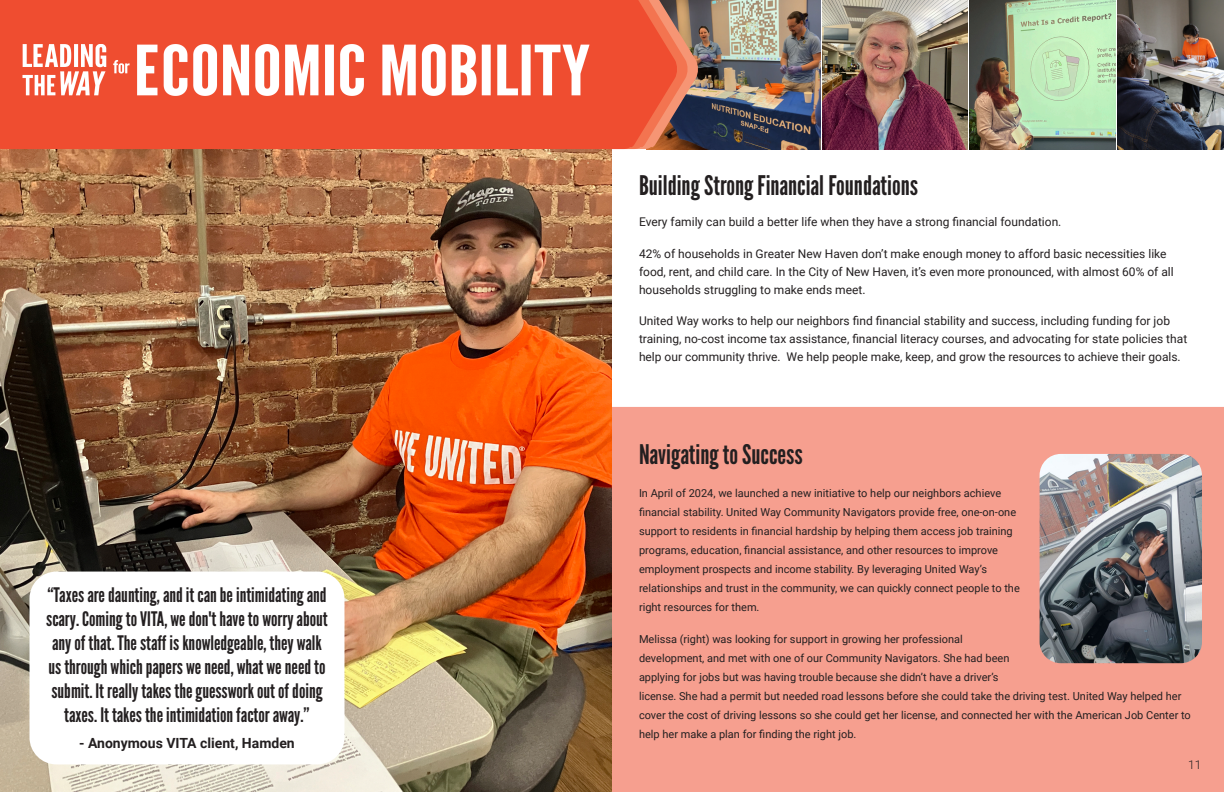
<style>
.page{position:relative;width:1224px;height:792px;background:#fff}
.page>*{position:absolute;margin:0;border:0;box-sizing:border-box;transform-origin:0 0}
.t1{font:27px "League Gothic";color:#231f20}
.t2{font:20px/24px "League Gothic";color:#231f20;text-align:center}
.t3{font:700 14px "Roboto";color:#231f20}
.t4{font:12px/18px "Roboto";color:#231f20}
.t5{font:300 12px "Roboto";color:#231f20}
.t6{font:11px/19px "Roboto";color:#231f20}
</style>
<div class="page">
<img style="left:699px;top:0;width:121px;height:149px">
<div style="left:612px;top:407px;width:612px;height:385px;background:#f69f8f"></div>
<img style="left:1118px;top:0;width:106px;height:149px">
<img style="left:822px;top:0;width:146px;height:149px">
<img style="left:0;top:149px;width:612px;height:643px">
<div style="left:0;top:0;width:580px;height:149px;background:#ef4d30"></div>
<svg style="left:580px;top:0;width:119px;height:149px"></svg>
<img style="left:22px;top:44px;width:568px;height:52px">
<img style="left:970px;top:0;width:146px;height:149px">
<div style="left:30px;top:572px;width:315px;height:192px;background:#fff;border-radius:27px"></div>
<img style="left:1040px;top:454px;width:162px;height:209px">
<p class="t2" style="left:46px;top:583px;width:283px">“Taxes are daunting, and it can be intimidating and scary. Coming to VITA, we don't have to worry about any of that. The staff is knowledgeable, they walk us through which papers we need, what we need to submit. It really takes the guesswork out of doing taxes. It takes the intimidation factor away.”</p>
<p class="t3" style="left:79px;top:733px;width:217px">- Anonymous VITA client, Hamden</p>
<p class="t1" style="left:639px;top:169px;width:280px">Building Strong Financial Foundations</p>
<p class="t4" style="left:639px;top:213px;width:424px">Every family can build a better life when they have a strong financial foundation.</p>
<p class="t4" style="left:639px;top:244px;width:536px">42% of households in Greater New Haven don’t make enough money to afford basic necessities like food, rent, and child care. In the City of New Haven, it’s even more pronounced, with almost 60% of all households struggling to make ends meet.</p>
<p class="t4" style="left:639px;top:312px;width:550px">United Way works to help our neighbors find financial stability and success, including funding for job training, no-cost income tax assistance, financial literacy courses, and advocating for state policies that help our community thrive. We help people make, keep, and grow the resources to achieve their goals.</p>
<p class="t1" style="left:639px;top:438px;width:165px">Navigating to Success</p>
<p class="t6" style="left:639px;top:483px;width:382px">In April of 2024, we launched a new initiative to help our neighbors achieve financial stability. United Way Community Navigators provide free, one-on-one support to residents in financial hardship by helping them access job training programs, education, financial assistance, and other resources to improve employment prospects and income stability. By leveraging United Way’s relationships and trust in the community, we can quickly connect people to the right resources for them.</p>
<p class="t6" style="left:639px;top:629px;width:553px">Melissa (right) was looking for support in growing her professional<br>development, and met with one of our Community Navigators. She had been<br>applying for jobs but was having trouble because she didn’t have a driver’s<br>license. She had a permit but needed road lessons before she could take the driving test. United Way helped her cover the cost of driving lessons so she could get her license, and connected her with the American Job Center to help her make a plan for finding the right job.</p>
<p class="t5" style="left:1188px;top:756px;width:15px">11</p>
</div>
